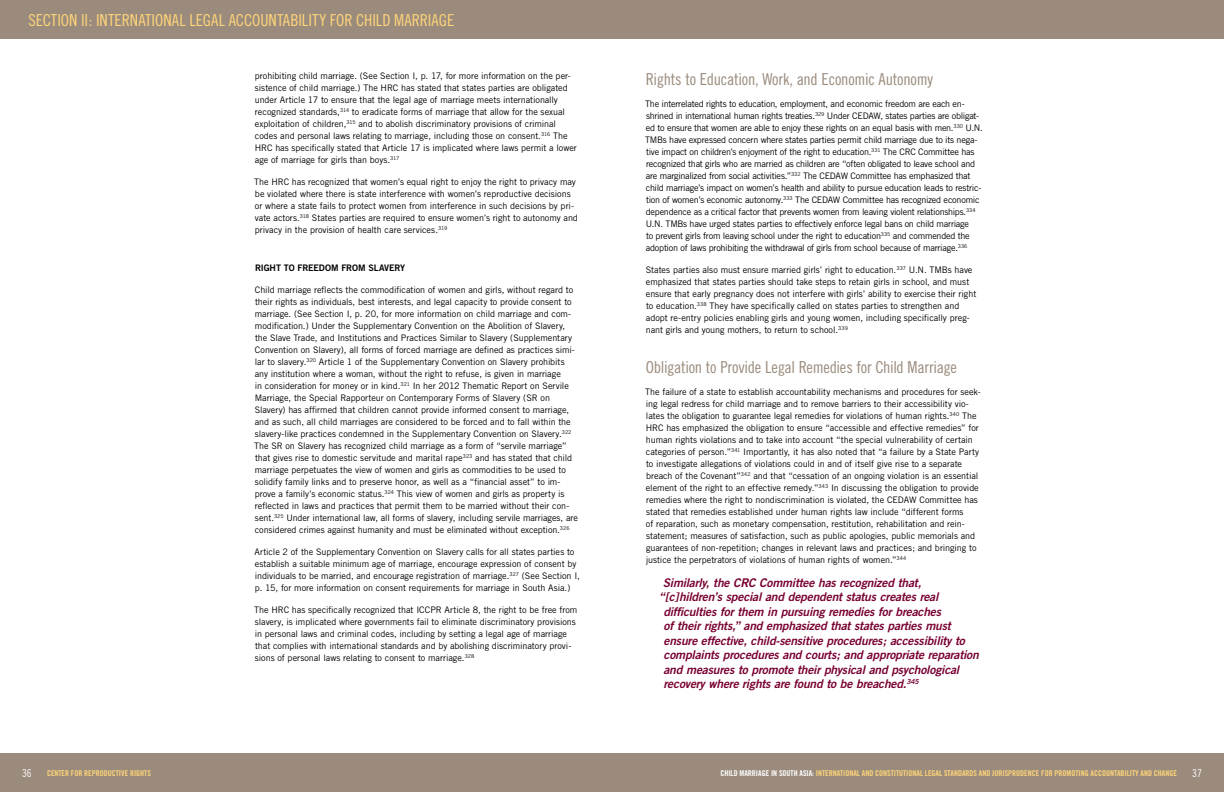
<style>
.page{position:relative;width:1224px;height:792px;background:#fff}
.page>*{position:absolute;margin:0;border:0;box-sizing:border-box;transform-origin:0 0}
.t1{font:16.5px "Trade Gothic Cond Eighteen";letter-spacing:-.015em;color:#9a8b7d}
.t2{font:16.5px "Trade Gothic Cond Eighteen";letter-spacing:-.005em;color:#ffd478}
.t3{font:italic 12px "Trade Gothic Bold Two";letter-spacing:-.015em;color:#780032}
.t4{font:11px "Trade Gothic Cond Eighteen";color:#fff}
.t5{font:9px/12px "Trade Gothic";letter-spacing:-.01em;color:#000}
.t6{font:9px "Trade Gothic Bold Two";letter-spacing:-.01em;color:#000}
.t7{font:8px "Trade Gothic Bold Cond Twenty";color:#ffd478}
.s1{color:#fff}
</style>
<div class="page">
<div style="left:0;top:754px;width:1224px;height:38px;background:#9a8b7d"></div>
<div style="left:0;top:0;width:1224px;height:38px;background:#9a8b7d"></div>
<h1 class="t2" style="left:29px;top:10px;width:427px">SECTION II: INTERNATIONAL LEGAL ACCOUNTABILITY FOR CHILD MARRIAGE</h1>
<p class="t5" style="left:255px;top:70px;width:324px">prohibiting child marriage. (See Section I, p. 17, for more information on the per&shy;sistence of child marriage.) The HRC has stated that states parties are obligated under Article 17 to ensure that the legal age of marriage meets internationally recognized standards,<sup>314</sup> to eradicate forms of marriage that allow for the sexual exploitation of children,<sup>315</sup> and to abolish discriminatory provisions of criminal codes and personal laws relating to marriage, including those on consent.<sup>316</sup> The HRC has specifically stated that Article 17 is implicated where laws permit a lower age of marriage for girls than boys.<sup>317</sup></p>
<p class="t5" style="left:254px;top:176px;width:325px">The HRC has recognized that women’s equal right to enjoy the right to privacy may be violated where there is state interference with women’s reproductive decisions or where a state fails to protect women from interference in such decisions by pri&shy;vate actors.<sup>318</sup> States parties are required to ensure women’s right to autonomy and privacy in the provision of health care services.<sup>319</sup></p>
<p class="t6" style="left:255px;top:262px;width:152px">RIGHT TO FREEDOM FROM SLAVERY</p>
<p class="t5" style="left:254px;top:284px;width:325px">Child marriage reflects the commodification of women and girls, without regard to their rights as individuals, best interests, and legal capacity to provide consent to marriage. (See Section I, p. 20, for more information on child marriage and com&shy;modification.) Under the Supplementary Convention on the Abolition of Slavery, the Slave Trade, and Institutions and Practices Similar to Slavery (Supplementary Convention on Slavery), all forms of forced marriage are defined as practices simi&shy;lar to slavery.<sup>320</sup> Article 1 of the Supplementary Convention on Slavery prohibits any institution where a woman, without the right to refuse, is given in marriage<br>in consideration for money or in kind.<sup>321</sup> In her 2012 Thematic Report on Servile Marriage, the Special Rapporteur on Contemporary Forms of Slavery (SR on Slavery) has affirmed that children cannot provide informed consent to marriage, and as such, all child marriages are considered to be forced and to fall within the slavery-like practices condemned in the Supplementary Convention on Slavery.<sup>322<br></sup>The SR on Slavery has recognized child marriage as a form of “servile marriage” that gives rise to domestic servitude and marital rape<sup>323</sup> and has stated that child marriage perpetuates the view of women and girls as commodities to be used to solidify family links and to preserve honor, as well as a “financial asset” to im&shy;prove a family’s economic status.<sup>324</sup> This view of women and girls as property is reflected in laws and practices that permit them to be married without their con&shy;sent.<sup>325</sup> Under international law, all forms of slavery, including servile marriages, are considered crimes against humanity and must be eliminated without exception.<sup>326</sup></p>
<p class="t5" style="left:255px;top:546px;width:327px">Article 2 of the Supplementary Convention on Slavery calls for all states parties to establish a suitable minimum age of marriage, encourage expression of consent by individuals to be married, and encourage registration of marriage.<sup>327</sup> (See Section I, p. 15, for more information on consent requirements for marriage in South Asia.)</p>
<p class="t5" style="left:254px;top:604px;width:325px">The HRC has specifically recognized that ICCPR Article 8, the right to be free from slavery, is implicated where governments fail to eliminate discriminatory provisions in personal laws and criminal codes, including by setting a legal age of marriage that complies with international standards and by abolishing discriminatory provi&shy;sions of personal laws relating to consent to marriage.<sup>328</sup></p>
<h1 class="t1" style="left:646px;top:69px;width:289px">Rights to Education, Work, and Economic Autonomy</h1>
<p class="t5" style="left:645px;top:98px;width:339px">The interrelated rights to education, employment, and economic freedom are each en&shy;shrined in international human rights treaties.<sup>329</sup> Under CEDAW, states parties are obligat&shy;ed to ensure that women are able to enjoy these rights on an equal basis with men.<sup>330</sup> U.N.<br>TMBs have expressed concern where states parties permit child marriage due to its nega&shy;tive impact on children’s enjoyment of the right to education.<sup>331</sup> The CRC Committee has recognized that girls who are married as children are “often obligated to leave school and are marginalized from social activities.”<sup>332</sup> The CEDAW Committee has emphasized that child marriage’s impact on women’s health and ability to pursue education leads to restric&shy;tion of women’s economic autonomy.<sup>333</sup> The CEDAW Committee has recognized economic dependence as a critical factor that prevents women from leaving violent relationships.<sup>334<br></sup>U.N. TMBs have urged states parties to effectively enforce legal bans on child marriage<br>to prevent girls from leaving school under the right to education<sup>335</sup> and commended the adoption of laws prohibiting the withdrawal of girls from school because of marriage.<sup>336</sup></p>
<p class="t5" style="left:646px;top:264px;width:332px">States parties also must ensure married girls’ right to education.<sup>337</sup> U.N. TMBs have emphasized that states parties should take steps to retain girls in school, and must ensure that early pregnancy does not interfere with girls’ ability to exercise their right to education.<sup>338</sup> They have specifically called on states parties to strengthen and adopt re-entry policies enabling girls and young women, including specifically preg&shy;nant girls and young mothers, to return to school.<sup>339</sup></p>
<h1 class="t1" style="left:646px;top:357px;width:313px">Obligation to Provide Legal Remedies for Child Marriage</h1>
<p class="t5" style="left:645px;top:386px;width:337px">The failure of a state to establish accountability mechanisms and procedures for seek&shy;ing legal redress for child marriage and to remove barriers to their accessibility vio&shy;lates the obligation to guarantee legal remedies for violations of human rights.<sup>340</sup> The HRC has emphasized the obligation to ensure “accessible and effective remedies” for human rights violations and to take into account “the special vulnerability of certain categories of person.”<sup>341</sup> Importantly, it has also noted that “a failure by a State Party to investigate allegations of violations could in and of itself give rise to a separate breach of the Covenant”<sup>342</sup> and that “cessation of an ongoing violation is an essential element of the right to an effective remedy.”<sup>343</sup> In discussing the obligation to provide remedies where the right to nondiscrimination is violated, the CEDAW Committee has stated that remedies established under human rights law include “different forms<br>of reparation, such as monetary compensation, restitution, rehabilitation and rein&shy;statement; measures of satisfaction, such as public apologies, public memorials and guarantees of non-repetition; changes in relevant laws and practices; and bringing to justice the perpetrators of violations of human rights of women.”<sup>344</sup></p>
<h2 class="t3" style="left:663px;top:575px;width:260px">Similarly, the CRC Committee has recognized that,</h2>
<h2 class="t3" style="left:659px;top:590px;width:281px">“[c]hildren’s special and dependent status creates real</h2>
<h2 class="t3" style="left:663px;top:604px;width:279px">difficulties for them in pursuing remedies for breaches</h2>
<h2 class="t3" style="left:664px;top:619px;width:289px">of their rights,” and emphasized that states parties must</h2>
<h2 class="t3" style="left:664px;top:633px;width:303px">ensure effective, child-sensitive procedures; accessibility to</h2>
<h2 class="t3" style="left:664px;top:648px;width:317px">complaints procedures and courts; and appropriate reparation</h2>
<h2 class="t3" style="left:663px;top:662px;width:297px">and measures to promote their physical and psychological</h2>
<h2 class="t3" style="left:664px;top:677px;width:257px">recovery where rights are found to be breached.<sup>345</sup></h2>
<p class="t4" style="left:22px;top:766px;width:11px">36</p>
<p class="t7" style="left:47px;top:768px;width:105px">CENTER FOR REPRODUCTIVE RIGHTS</p>
<p class="t7" style="left:720px;top:768px;width:458px"><span class="s1">CHILD MARRIAGE IN SOUTH ASIA:</span> INTERNATIONAL AND CONSTITUTIONAL LEGAL STANDARDS AND JURISPRUDENCE FOR PROMOTING ACCOUNTABILITY AND CHANGE</p>
<p class="t4" style="left:1192px;top:766px;width:11px">37</p>
</div>
